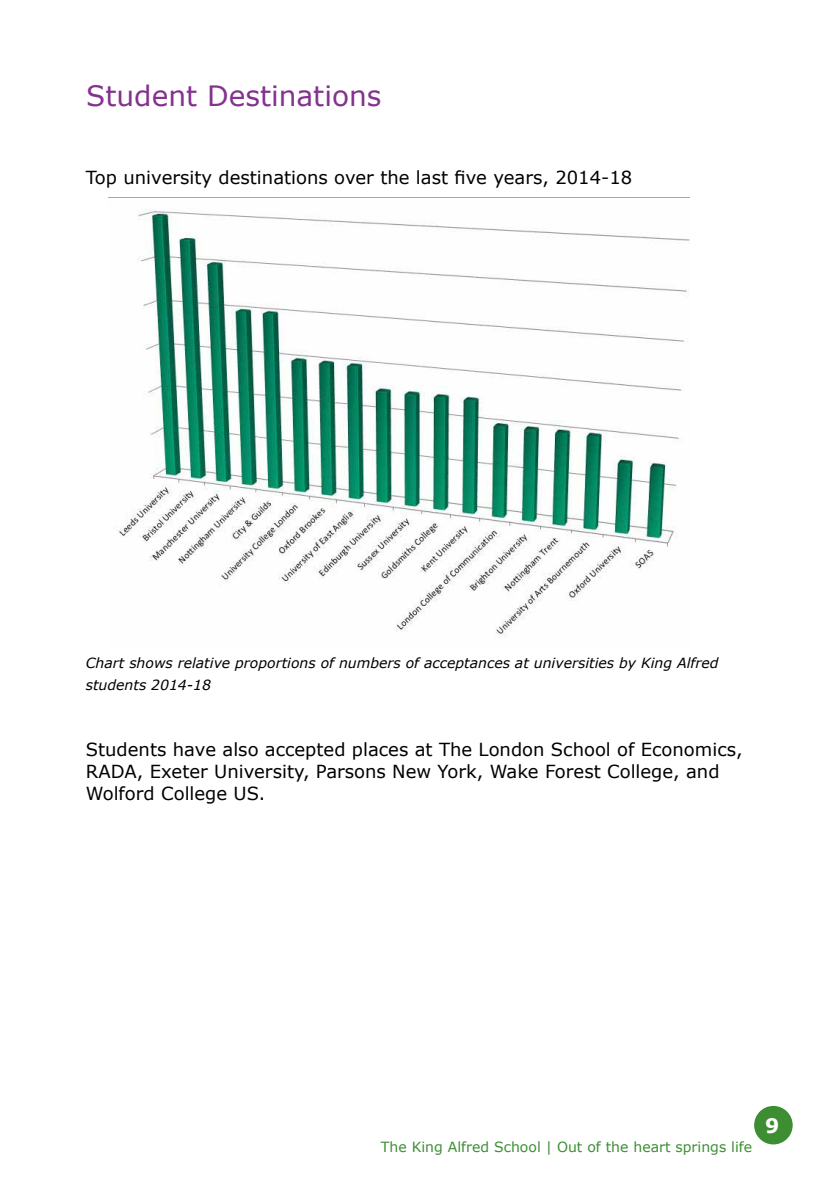
<style>
.page{position:relative;width:840px;height:1191px;background:#fff}
.page>*{position:absolute;margin:0;border:0;box-sizing:border-box;transform-origin:0 0}
.t1{font:28px "Verdana";color:#83328e}
.t2{font:700 20px "Verdana";color:#fff}
.t3{font:18px/22px "Verdana";color:#000}
.t4{font:italic 14px/22px "Verdana";color:#000}
.t5{font:14px "Verdana";color:#3d8e33}
</style>
<div class="page">
<div style="left:753px;top:1106px;width:39px;height:38px;background:#3d8e33;border-radius:50%"></div>
<img style="left:108px;top:197px;width:581px;height:440px">
<h1 class="t1" style="left:86px;top:77px;width:296px">Student Destinations</h1>
<p class="t3" style="left:86px;top:166px;width:547px">Top university destinations over the last five years, 2014-18</p>
<p class="t4" style="left:86px;top:652px;width:634px">Chart shows relative proportions of numbers of acceptances at universities by King Alfred students 2014-18</p>
<p class="t3" style="left:86px;top:738px;width:658px">Students have also accepted places at The London School of Economics,<br>RADA, Exeter University, Parsons New York, Wake Forest College, and<br>Wolford College US.</p>
<p class="t5" style="left:381px;top:1137px;width:372px">The King Alfred School | Out of the heart springs life</p>
<p class="t2" style="left:764px;top:1111px;width:16px">9</p>
</div>
